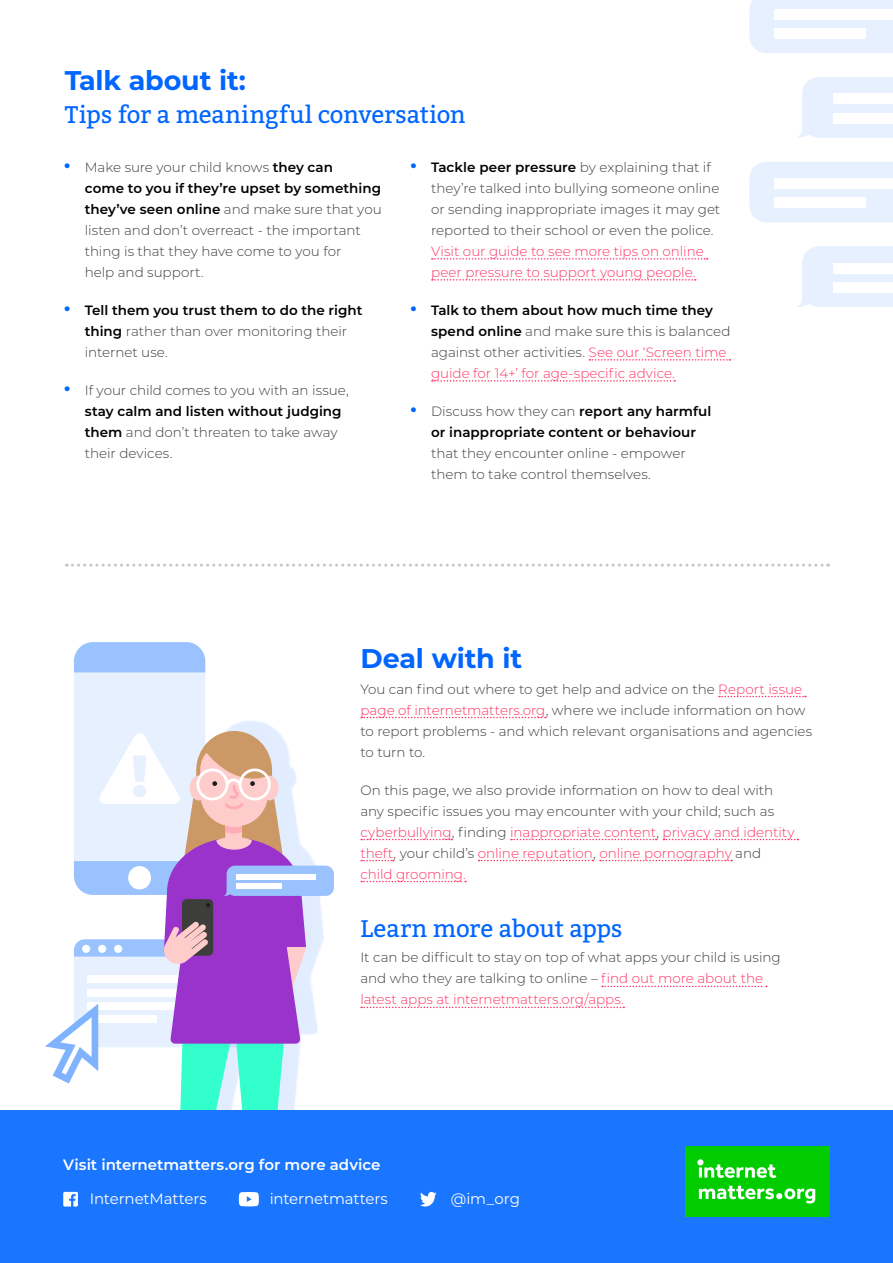
<style>
.page{position:relative;width:893px;height:1263px;background:#fff}
.page>*{position:absolute;margin:0;border:0;box-sizing:border-box;transform-origin:0 0}
.t1{font:700 27px "Montserrat";letter-spacing:-.01em;color:#06f}
.t2{font:24px "Bitter";letter-spacing:-.01em;color:#06f}
.t3{font:15px "Montserrat";letter-spacing:-.01em;color:#fff}
.t4{font:600 15px "Montserrat";color:#fff}
.t5{font:300 13.5px/21px "Montserrat";color:#3c3c3b}
.t6{font:300 13.5px/21px "Montserrat";color:#f36}
.t7{font:600 13.5px/21px "Montserrat";color:#000;text-align:center}
.s1{font-weight:600;font-size:22.5px;color:#06f}
.s2{font-weight:600;color:#000}
.s3{color:#3c3c3b}
.s4{font-size:22.5px;color:#06f}
.s5{font-weight:300;color:#3c3c3b}
.s6{color:#f36}
</style>
<div class="page">
<svg style="left:797px;top:77px;width:96px;height:61px;background:#e8f1ff"></svg>
<div style="left:833px;top:93px;width:60px;height:11px;background:#fff"></div>
<div style="left:833px;top:113px;width:60px;height:10px;background:#fff"></div>
<div style="left:749px;top:0;width:144px;height:53px;background:#e6f0ff"></div>
<div style="left:775px;top:9px;width:118px;height:11px;background:#fff"></div>
<div style="left:775px;top:28px;width:91px;height:11px;background:#fff"></div>
<svg style="left:797px;top:246px;width:96px;height:61px;background:#e8f1ff"></svg>
<div style="left:833px;top:263px;width:60px;height:11px;background:#fff"></div>
<div style="left:833px;top:282px;width:60px;height:11px;background:#fff"></div>
<div style="left:749px;top:162px;width:144px;height:61px;background:#e6f0ff"></div>
<div style="left:775px;top:178px;width:118px;height:11px;background:#fff"></div>
<div style="left:775px;top:197px;width:91px;height:11px;background:#fff"></div>
<svg style="left:719px;top:696px;width:87px;height:1px"></svg>
<svg style="left:361px;top:717px;width:185px;height:1px"></svg>
<svg style="left:361px;top:839px;width:91px;height:1px"></svg>
<svg style="left:511px;top:839px;width:146px;height:1px"></svg>
<svg style="left:663px;top:839px;width:135px;height:1px"></svg>
<svg style="left:361px;top:860px;width:33px;height:1px"></svg>
<svg style="left:479px;top:860px;width:114px;height:1px"></svg>
<svg style="left:600px;top:860px;width:132px;height:1px"></svg>
<svg style="left:361px;top:881px;width:105px;height:1px"></svg>
<svg style="left:602px;top:986px;width:165px;height:1px"></svg>
<svg style="left:361px;top:1007px;width:263px;height:1px"></svg>
<svg style="left:432px;top:258px;width:276px;height:2px"></svg>
<svg style="left:432px;top:279px;width:264px;height:2px"></svg>
<svg style="left:589px;top:359px;width:141px;height:2px"></svg>
<svg style="left:432px;top:380px;width:243px;height:2px"></svg>
<div style="left:0;top:1111px;width:893px;height:152px;background:#1a75ff"></div>
<div style="left:685px;top:1146px;width:144px;height:71px;background:#0c0"></div>
<svg style="left:697px;top:1159px;width:118px;height:44px"></svg>
<svg style="left:420px;top:1192px;width:17px;height:14px"></svg>
<svg style="left:45px;top:642px;width:289px;height:564px"></svg>
<svg style="left:66px;top:564px;width:763px;height:3px"></svg>
<h1 class="t1" style="left:65px;top:61px;width:183px">Talk about it:</h1>
<h2 class="t2" style="left:65px;top:99px;width:402px">Tips for a meaningful conversation</h2>
<p class="t5" style="left:85px;top:156px;width:298px;text-indent:-21px"><span class="s1">•</span> Make sure your child knows <span class="s2">they can<br>come to you if they’re upset by something they’ve seen online</span> and make sure that you listen and don’t overreact - the important thing is that they have come to you for<br>help and support.</p>
<p class="t5" style="left:85px;top:299px;width:279px;text-indent:-21px"><span class="s1">•</span> <span class="s2">Tell them you trust them to do the right thing</span> rather than over monitoring their internet use.</p>
<p class="t5" style="left:85px;top:379px;width:265px;text-indent:-21px"><span class="s1">•</span> If your child comes to you with an issue, <span class="s2">stay calm and listen without judging them</span> and don’t threaten to take away their devices.</p>
<p class="t5" style="left:431px;top:156px;width:291px;text-indent:-21px"><span class="s1">•</span> <span class="s2">Tackle peer pressure</span> by explaining that if they’re talked into bullying someone online or sending inappropriate images it may get reported to their school or even the police.</p>
<p class="t6" style="left:431px;top:240px;width:274px">Visit our guide to see more tips on online peer pressure to support young people.</p>
<p class="t6" style="left:431px;top:299px;width:301px;text-indent:-21px"><span class="s1">•</span> <span class="s2">Talk to them about how much time they spend online</span> <span class="s3">and make sure this is balanced against other activities.</span> See our ‘Screen time guide for 14+’ for age-specific advice.</p>
<p class="t7" style="left:410px;top:400px;width:303px"><span class="s4">•</span> <span class="s5">Discuss how they can</span> report any harmful or inappropriate content or behaviour</p>
<p class="t5" style="left:431px;top:442px;width:256px">that they encounter online - empower them to take control themselves.</p>
<h1 class="t1" style="left:360px;top:639px;width:163px">Deal with it</h1>
<p class="t5" style="left:360px;top:678px;width:453px">You can find out where to get help and advice on the <span class="s6">Report issue page of internetmatters.org</span>, where we include information on how to report problems - and which relevant organisations and agencies to turn to.</p>
<p class="t5" style="left:360px;top:779px;width:436px">On this page, we also provide information on how to deal with any specific issues you may encounter with your child; such as <span class="s6">cyberbullying</span>, finding <span class="s6">inappropriate content</span>, <span class="s6">privacy and identity theft</span>, your child’s <span class="s6">online reputation</span>, <span class="s6">online pornography</span> and <span class="s6">child grooming.</span></p>
<h2 class="t2" style="left:360px;top:913px;width:264px">Learn more about apps</h2>
<p class="t5" style="left:360px;top:947px;width:422px">It can be difficult to stay on top of what apps your child is using and who they are talking to online – <span class="s6">find out more about the latest apps at internetmatters.org/apps.</span></p>
<p class="t4" style="left:63px;top:1154px;width:319px">Visit internetmatters.org for more advice</p>
<p class="t3" style="left:90px;top:1188px;width:119px">InternetMatters</p>
<p class="t3" style="left:270px;top:1188px;width:120px">internetmatters</p>
<p class="t3" style="left:451px;top:1188px;width:71px">@im_org</p>
</div>
